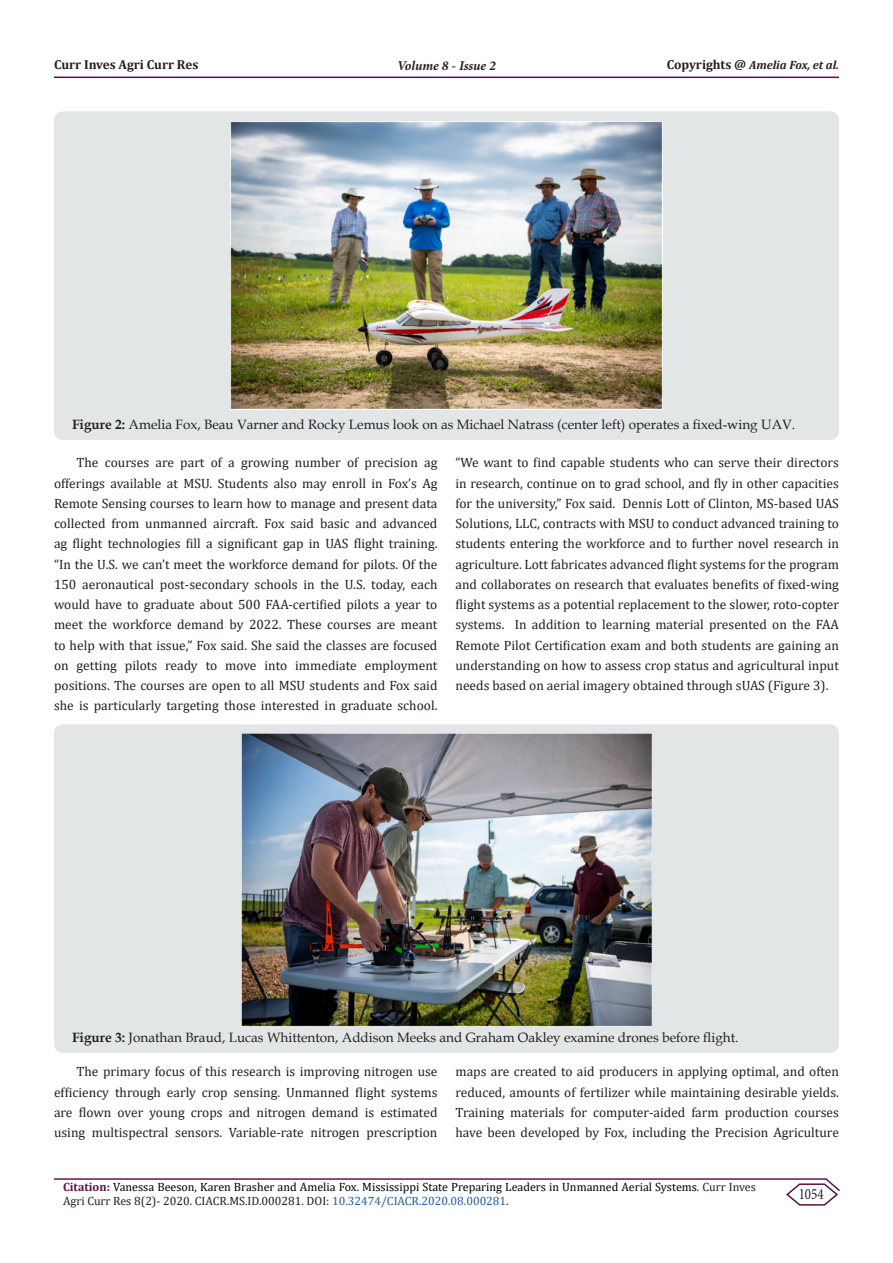
<style>
.page{position:relative;width:893px;height:1263px;background:#fff}
.page>*{position:absolute;margin:0;border:0;box-sizing:border-box;transform-origin:0 0}
.t1{font:15.75px "Minion Pro";color:#231f20;scale:.83 1}
.List_Paragraph{font:13.5px/20.2px "Cambria";color:#231f20;text-align:justify}
.t2{font:13.5px "Book Antiqua";color:#231f20}
.t3{font:italic 700 13.5px "Minion Pro";letter-spacing:-.005em;color:#231f20}
.t4{font:700 13.05px "Cambria";color:#231f20}
.t5{font:12px/14.4px "Cambria";color:#000}
.t6{font:italic 700 12px "Cambria";color:#231f20}
.s1{font-style:normal;font-size:13.05px}
.s2{font-weight:700}
.s3{font-weight:700;color:#5c1043}
.s4{color:#231f20}
.s5{color:#275b9b}
</style>
<div class="page">
<hr style="left:54px;top:1178px;width:772px;height:2px;background:#5c1043">
<hr style="left:54px;top:77px;width:785px;height:1px;background:#5c1043">
<svg style="left:785px;top:1178px;width:55px;height:28px"></svg>
<div style="left:54px;top:111px;width:785px;height:329px;background:#e3e6e6;border-radius:9px"></div>
<img style="left:231px;top:122px;width:431px;height:287px">
<div style="left:54px;top:724px;width:785px;height:329px;background:#e3e6e6;border-radius:9px"></div>
<img style="left:241px;top:734px;width:411px;height:292px">
<p class="t4" style="left:54px;top:55px;width:146px">Curr Inves Agri Curr Res</p>
<p class="t3" style="left:397px;top:56px;width:100px">Volume 8 - Issue 2</p>
<p class="t6" style="left:667px;top:56px;width:174px"><span class="s1">Copyrights @</span> Amelia Fox, et al.</p>
<p class="t2" style="left:72px;top:415px;width:725px"><span class="s2">Figure 2:</span> Amelia Fox, Beau Varner and Rocky Lemus look on as Michael Natrass (center left) operates a fixed-wing UAV.</p>
<p class="List_Paragraph" style="left:54px;top:453px;width:385px;text-indent:22px">The courses are part of a growing number of precision ag offerings available at MSU. Students also may enroll in Fox’s Ag Remote Sensing courses to learn how to manage and present data collected from unmanned aircraft. Fox said basic and advanced ag flight technologies fill a significant gap in UAS flight training. “In the U.S. we can’t meet the workforce demand for pilots. Of the 150 aeronautical post-secondary schools in the U.S. today, each would have to graduate about 500 FAA-certified pilots a year to meet the workforce demand by 2022. These courses are meant to help with that issue,” Fox said. She said the classes are focused on getting pilots ready to move into immediate employment positions. The courses are open to all MSU students and Fox said she is particularly targeting those interested in graduate school.</p>
<p class="List_Paragraph" style="left:455px;top:453px;width:385px">“We want to find capable students who can serve their directors in research, continue on to grad school, and fly in other capacities for the university,” Fox said. Dennis Lott of Clinton, MS-based UAS Solutions, LLC, contracts with MSU to conduct advanced training to students entering the workforce and to further novel research in agriculture. Lott fabricates advanced flight systems for the program and collaborates on research that evaluates benefits of fixed-wing flight systems as a potential replacement to the slower, roto-copter systems. In addition to learning material presented on the FAA Remote Pilot Certification exam and both students are gaining an understanding on how to assess crop status and agricultural input needs based on aerial imagery obtained through sUAS (Figure 3).</p>
<p class="t2" style="left:72px;top:1028px;width:668px"><span class="s2">Figure 3:</span> Jonathan Braud, Lucas Whittenton, Addison Meeks and Graham Oakley examine drones before flight.</p>
<p class="List_Paragraph" style="left:54px;top:1061px;width:385px;text-indent:22px">The primary focus of this research is improving nitrogen use efficiency through early crop sensing. Unmanned flight systems are flown over young crops and nitrogen demand is estimated using multispectral sensors. Variable-rate nitrogen prescription</p>
<p class="List_Paragraph" style="left:455px;top:1061px;width:385px">maps are created to aid producers in applying optimal, and often reduced, amounts of fertilizer while maintaining desirable yields.<br>Training materials for computer-aided farm production courses have been developed by Fox, including the Precision Agriculture</p>
<p class="t5" style="left:63px;top:1180px;width:694px"><span class="s3">Citation:</span> Vanessa Beeson, Karen Brasher and Amelia Fox. Mississippi State Preparing Leaders in Unmanned Aerial Systems<span class="s4">. Curr Inves<br>Agri Curr Res 8(2)- 2020. CIACR.MS.ID.000281. DOI:</span> <span class="s5">10.32474/CIACR.2020.08.000281</span><span class="s4">.</span></p>
<p class="t1" style="left:799px;top:1184px;width:32px">1054</p>
</div>
